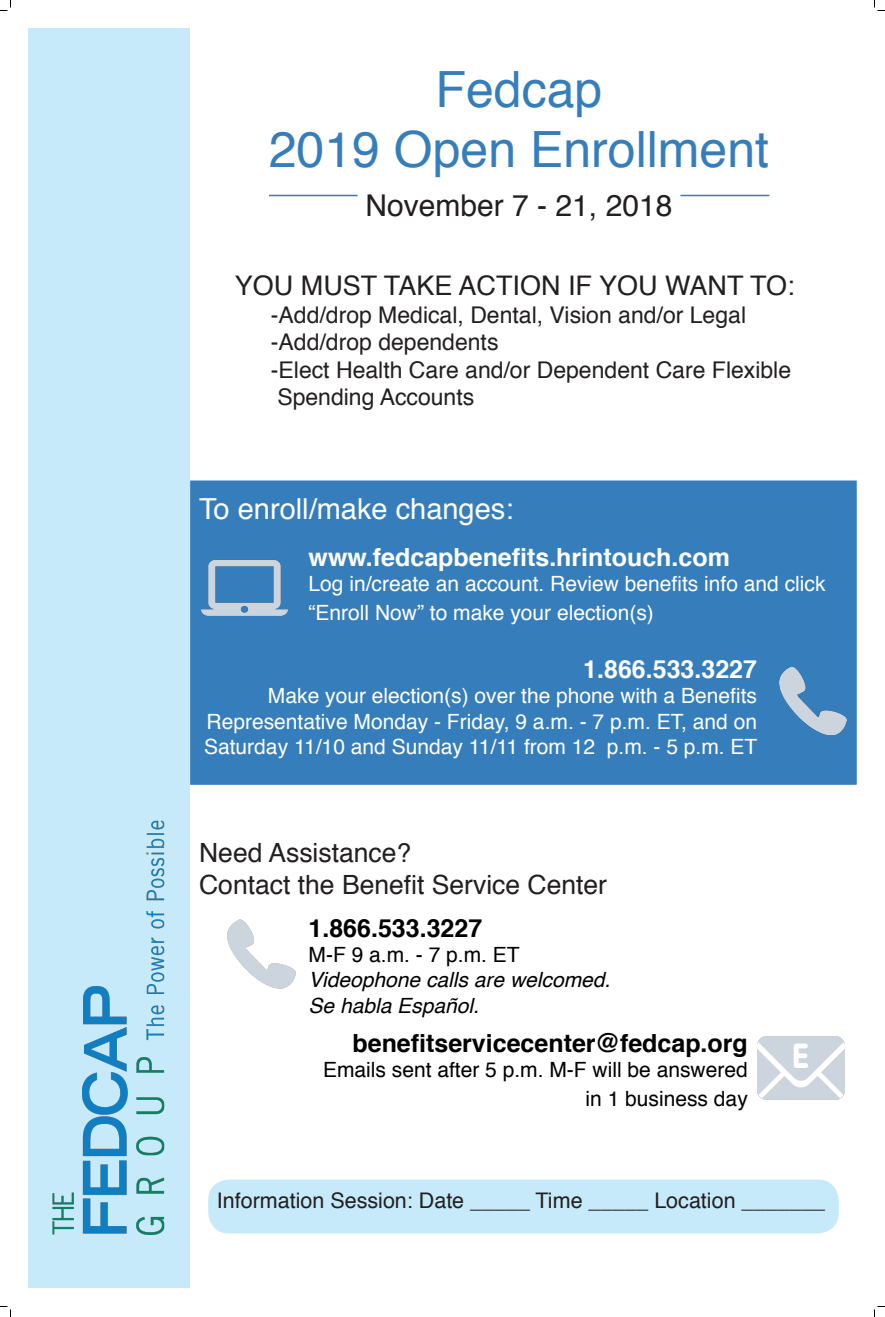
<style>
.page{position:relative;width:885px;height:1317px;background:#fff}
.page>*{position:absolute;margin:0;border:0;box-sizing:border-box;transform-origin:0 0}
.t1{font:50px "Helvetica";color:#367ebb}
.t2{font:30px "Helvetica";color:#231f20}
.t3{font:29px "Helvetica";color:#fff}
.t4{font:27px "Helvetica";color:#231f20}
.t5{font:26.5px "Helvetica";color:#231f20}
.t6{font:700 25px "Helvetica";color:#fff}
.t7{font:700 25px "Helvetica";color:#000}
.t8{font:23px/27.6px "Helvetica";color:#231f20}
.t9{font:21.5px "Helvetica";color:#231f20}
.t10{font:21px/25.2px "Helvetica";color:#fff}
.t11{font:21px "Helvetica";color:#000}
.t12{font:italic 21px "Helvetica";color:#000}
</style>
<div class="page">
<div style="left:29px;top:29px;width:161px;height:1259px;background:#c6eafa"></div>
<img style="left:52px;top:820px;width:113px;height:415px">
<hr style="left:269px;top:195px;width:89px;height:1px;background:#367ebb">
<hr style="left:680px;top:195px;width:89px;height:1px;background:#367ebb">
<div style="left:190px;top:481px;width:666px;height:303px;background:#367ebb"></div>
<img style="left:190px;top:540px;width:98px;height:98px">
<img style="left:779px;top:658px;width:76px;height:86px">
<img style="left:227px;top:919px;width:69px;height:70px">
<img style="left:757px;top:1036px;width:88px;height:64px">
<div style="left:208px;top:1180px;width:631px;height:54px;background:#c6eafa;border-radius:21px"></div>
<svg style="left:0;top:0;width:11px;height:11px"></svg>
<svg style="left:0;top:1306px;width:11px;height:11px"></svg>
<svg style="left:874px;top:0;width:11px;height:11px"></svg>
<svg style="left:874px;top:1306px;width:11px;height:11px"></svg>
<p class="t1" style="left:436px;top:51px;width:168px">Fedcap</p>
<p class="t1" style="left:269px;top:111px;width:502px">2019 Open Enrollment</p>
<p class="t2" style="left:366px;top:182px;width:308px">November 7 - 21, 2018</p>
<p class="t4" style="left:235px;top:265px;width:561px">YOU MUST TAKE ACTION IF YOU WANT TO:</p>
<p class="t8" style="left:271px;top:301px;width:477px">-Add/drop Medical, Dental, Vision and/or Legal</p>
<p class="t8" style="left:271px;top:329px;width:229px">-Add/drop dependents</p>
<p class="t8" style="left:271px;top:357px;width:522px">-Elect Health Care and/or Dependent Care Flexible<br>Spending Accounts</p>
<p class="t3" style="left:199px;top:487px;width:316px">To enroll/make changes:</p>
<p class="t6" style="left:309px;top:537px;width:423px">www.fedcapbenefits.hrintouch.com</p>
<p class="t10" style="left:309px;top:572px;width:519px">Log in/create an account. Review benefits info and click</p>
<p class="t10" style="left:309px;top:601px;width:347px">“Enroll Now” to make your election(s)</p>
<p class="t6" style="left:583px;top:649px;width:175px">1.866.533.3227</p>
<p class="t10" style="left:268px;top:684px;width:491px">Make your election(s) over the phone with a Benefits</p>
<p class="t10" style="left:204px;top:709px;width:555px">Representative Monday - Friday, 9 a.m. - 7 p.m. ET, and on<br>Saturday 11/10 and Sunday 11/11 from 12 p.m. - 5 p.m. ET</p>
<p class="t5" style="left:199px;top:832px;width:214px">Need Assistance?</p>
<p class="t5" style="left:199px;top:864px;width:409px">Contact the Benefit Service Center</p>
<p class="t7" style="left:309px;top:908px;width:175px">1.866.533.3227</p>
<p class="t11" style="left:309px;top:939px;width:213px">M-F 9 a.m. - 7 p.m. ET</p>
<p class="t12" style="left:309px;top:964px;width:303px">Videophone calls are welcomed.</p>
<p class="t12" style="left:309px;top:989px;width:172px">Se habla Español.</p>
<p class="t7" style="left:353px;top:1023px;width:397px">benefitservicecenter@fedcap.org</p>
<p class="t11" style="left:323px;top:1053px;width:426px">Emails sent after 5 p.m. M-F will be answered</p>
<p class="t11" style="left:586px;top:1082px;width:164px">in 1 business day</p>
<p class="t9" style="left:217px;top:1184px;width:610px">Information Session: Date _____ Time _____ Location _______</p>
</div>
